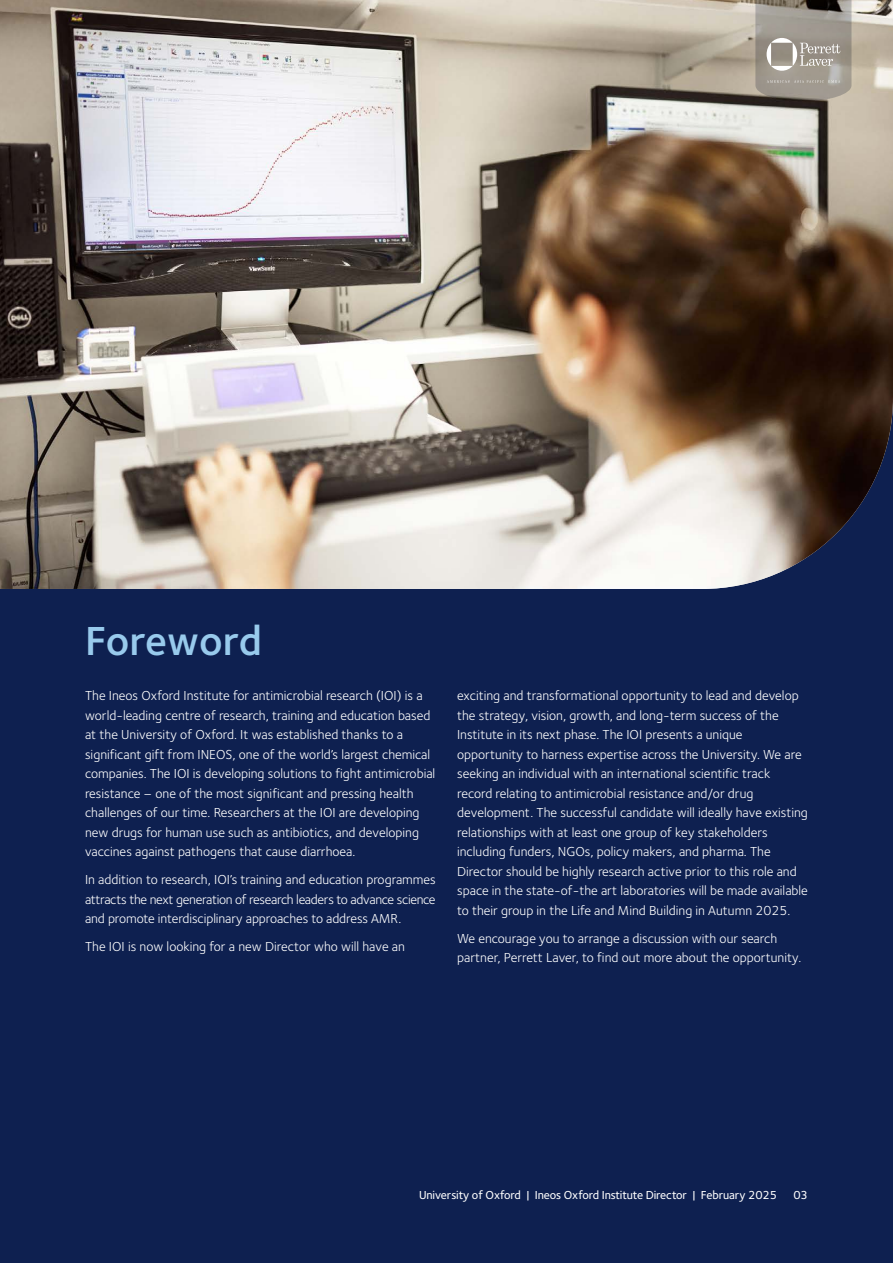
<style>
.page{position:relative;width:893px;height:1263px;background:#0e2050}
.page>*{position:absolute;margin:0;border:0;box-sizing:border-box;transform-origin:0 0}
.heading_28_L_blue_H1{font:600 42px "Foundry Sterling";letter-spacing:-.005em;color:#98caec}
.Body_text_9_white_P{font:13.5px/19.5px "Foundry Sterling";color:#fff}
.t1{font:500 12px "Foundry Sterling";letter-spacing:-.01em;color:#fff}
</style>
<div class="page">
<img style="left:0;top:0;width:893px;height:589px">
<svg style="left:755px;top:0;width:96px;height:101px;background:#9c958c"></svg>
<h2 class="heading_28_L_blue_H1" style="left:85px;top:616px;width:179px">Foreword</h2>
<p class="Body_text_9_white_P" style="left:85px;top:686px;width:352px">The Ineos Oxford Institute for antimicrobial research (IOI) is a world-leading centre of research, training and education based at the University of Oxford. It was established thanks to a significant gift from INEOS, one of the world’s largest chemical companies. The IOI is developing solutions to fight antimicrobial resistance – one of the most significant and pressing health challenges of our time. Researchers at the IOI are developing new drugs for human use such as antibiotics, and developing vaccines against pathogens that cause diarrhoea.</p>
<p class="Body_text_9_white_P" style="left:85px;top:870px;width:352px;text-align:justify">In addition to research, IOI’s training and education programmes attracts the next generation of research leaders to advance science and promote interdisciplinary approaches to address AMR.</p>
<p class="Body_text_9_white_P" style="left:85px;top:937px;width:321px">The IOI is now looking for a new Director who will have an</p>
<p class="Body_text_9_white_P" style="left:457px;top:686px;width:352px">exciting and transformational opportunity to lead and develop the strategy, vision, growth, and long-term success of the Institute in its next phase. The IOI presents a unique opportunity to harness expertise across the University. We are seeking an individual with an international scientific track record relating to antimicrobial resistance and/or drug development. The successful candidate will ideally have existing relationships with at least one group of key stakeholders including funders, NGOs, policy makers, and pharma. The Director should be highly research active prior to this role and space in the state-of-the art laboratories will be made available to their group in the Life and Mind Building in Autumn 2025.</p>
<p class="Body_text_9_white_P" style="left:457px;top:929px;width:346px">We encourage you to arrange a discussion with our search partner, Perrett Laver, to find out more about the opportunity.</p>
<p class="t1" style="left:419px;top:1187px;width:360px">University of Oxford | Ineos Oxford Institute Director | February 2025</p>
<p class="t1" style="left:793px;top:1187px;width:16px">03</p>
</div>
